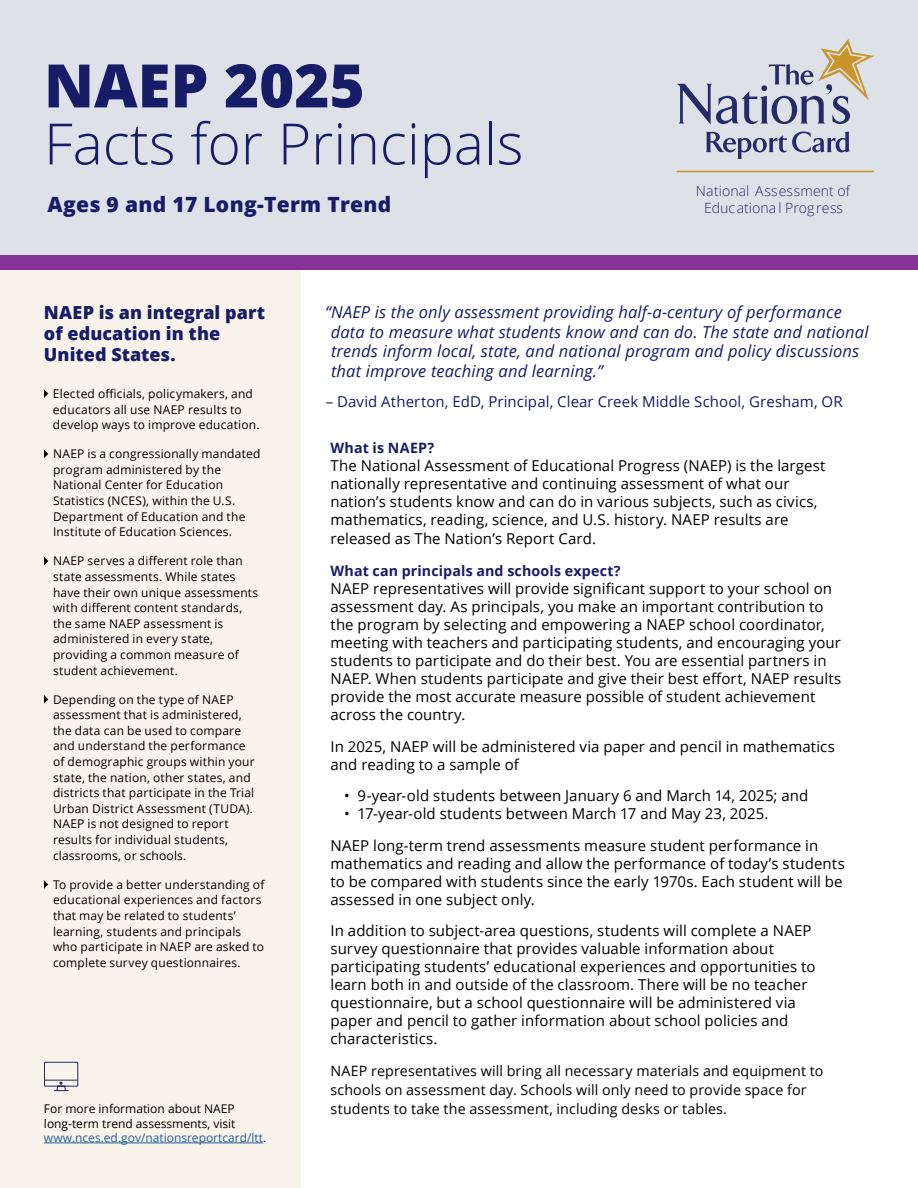
<style>
.page{position:relative;width:918px;height:1188px;background:#fff}
.page>*{position:absolute;margin:0;border:0;box-sizing:border-box;transform-origin:0 0}
.t1{font:800 60px "Open Sans";color:#171c67}
.t2{font:300 57px "Open Sans";color:#171c67}
.t3{font:800 21px "Open Sans";letter-spacing:.015em;color:#171c67}
.t4{font:800 18px/21px "Open Sans";color:#171c67}
.t5{font:italic 16.5px/19.5px "Open Sans";letter-spacing:.01em;color:#171c67}
.t6{font:15px/18px "Open Sans";letter-spacing:.005em;color:#000}
.t7{font:15px "Open Sans";letter-spacing:.005em;color:#171c67}
.t8{font:14.25px/18.8px "Open Sans";letter-spacing:.01em;color:#000}
.t9{font:700 14.25px "Open Sans";letter-spacing:.01em;color:#171c67}
.t10{font:12px/15.6px "Open Sans";letter-spacing:.015em;color:#000}
.s1{color:#215e9e}
</style>
<div class="page">
<div style="left:0;top:0;width:918px;height:260px;background:#dde2e9"></div>
<div style="left:0;top:256px;width:918px;height:14px;background:#863399"></div>
<svg style="left:706px;top:132px;width:144px;height:27px"></svg>
<svg style="left:677px;top:39px;width:197px;height:86px"></svg>
<hr style="left:677px;top:171px;width:197px;height:1px;background:#c9942b">
<div style="left:0;top:270px;width:300px;height:918px;background:#f9f4eb"></div>
<svg style="left:44px;top:389px;width:4px;height:9px"></svg>
<svg style="left:44px;top:450px;width:4px;height:8px"></svg>
<svg style="left:44px;top:557px;width:4px;height:8px"></svg>
<svg style="left:44px;top:695px;width:4px;height:9px"></svg>
<svg style="left:44px;top:880px;width:4px;height:9px"></svg>
<svg style="left:44px;top:1061px;width:35px;height:31px"></svg>
<hr style="left:45px;top:1080px;width:33px;height:1px;background:#252a68">
<hr style="left:44px;top:1143px;width:219px;height:1px;background:#215e9e">
<h1 class="t1" style="left:44px;top:40px;width:322px">NAEP 2025</h1>
<h1 class="t2" style="left:44px;top:105px;width:481px">Facts for Principals</h1>
<h1 class="t3" style="left:47px;top:188px;width:345px">Ages 9 and 17 Long-Term Trend</h1>
<h2 class="t4" style="left:44px;top:301px;width:223px">NAEP is an integral part of education in the<br>United States.</h2>
<p class="t10" style="left:53px;top:385px;width:208px">Elected officials, policymakers, and educators all use NAEP results to develop ways to improve education.</p>
<p class="t10" style="left:53px;top:446px;width:209px">NAEP is a congressionally mandated program administered by the<br>National Center for Education<br>Statistics (NCES), within the U.S.<br>Department of Education and the<br>Institute of Education Sciences.</p>
<p class="t10" style="left:53px;top:553px;width:207px">NAEP serves a different role than state assessments. While states have their own unique assessments with different content standards, the same NAEP assessment is administered in every state, providing a common measure of student achievement.</p>
<p class="t10" style="left:53px;top:691px;width:203px">Depending on the type of NAEP assessment that is administered, the data can be used to compare and understand the performance of demographic groups within your state, the nation, other states, and districts that participate in the Trial<br>Urban District Assessment (TUDA).<br>NAEP is not designed to report results for individual students, classrooms, or schools.</p>
<p class="t10" style="left:53px;top:876px;width:213px">To provide a better understanding of educational experiences and factors that may be related to students’ learning, students and principals who participate in NAEP are asked to complete survey questionnaires.</p>
<p class="t10" style="left:44px;top:1101px;width:224px;line-height:14.4px">For more information about NAEP long-term trend assessments, visit <span class="s1">www.nces.ed.gov/nationsreportcard/ltt</span>.</p>
<p class="t5" style="left:331px;top:302px;width:539px;text-indent:-6px">“NAEP is the only assessment providing half-a-century of performance data to measure what students know and can do. The state and national trends inform local, state, and national program and policy discussions that improve teaching and learning.”</p>
<p class="t7" style="left:326px;top:391px;width:518px">– David Atherton, EdD, Principal, Clear Creek Middle School, Gresham, OR</p>
<h3 class="t9" style="left:331px;top:438px;width:105px">What is NAEP?</h3>
<p class="t6" style="left:331px;top:456px;width:497px">The National Assessment of Educational Progress (NAEP) is the largest nationally representative and continuing assessment of what our nation’s students know and can do in various subjects, such as civics, mathematics, reading, science, and U.S. history. NAEP results are released as The Nation’s Report Card.</p>
<h3 class="t9" style="left:331px;top:561px;width:292px">What can principals and schools expect?</h3>
<p class="t6" style="left:331px;top:579px;width:512px">NAEP representatives will provide significant support to your school on assessment day. As principals, you make an important contribution to the program by selecting and empowering a NAEP school coordinator, meeting with teachers and participating students, and encouraging your students to participate and do their best. You are essential partners in NAEP. When students participate and give their best effort, NAEP results provide the most accurate measure possible of student achievement across the country.</p>
<p class="t6" style="left:331px;top:737px;width:506px">In 2025, NAEP will be administered via paper and pencil in mathematics and reading to a sample of</p>
<p class="t6" style="left:344px;top:786px;width:466px">• 9-year-old students between January 6 and March 14, 2025; and</p>
<p class="t6" style="left:344px;top:804px;width:426px">• 17-year-old students between March 17 and May 23, 2025.</p>
<p class="t6" style="left:331px;top:836px;width:516px">NAEP long-term trend assessments measure student performance in mathematics and reading and allow the performance of today’s students to be compared with students since the early 1970s. Each student will be assessed in one subject only.</p>
<p class="t6" style="left:331px;top:921px;width:486px">In addition to subject-area questions, students will complete a NAEP survey questionnaire that provides valuable information about participating students’ educational experiences and opportunities to learn both in and outside of the classroom. There will be no teacher questionnaire, but a school questionnaire will be administered via paper and pencil to gather information about school policies and characteristics.</p>
<p class="t8" style="left:331px;top:1061px;width:495px">NAEP representatives will bring all necessary materials and equipment to schools on assessment day. Schools will only need to provide space for students to take the assessment, including desks or tables.</p>
</div>
